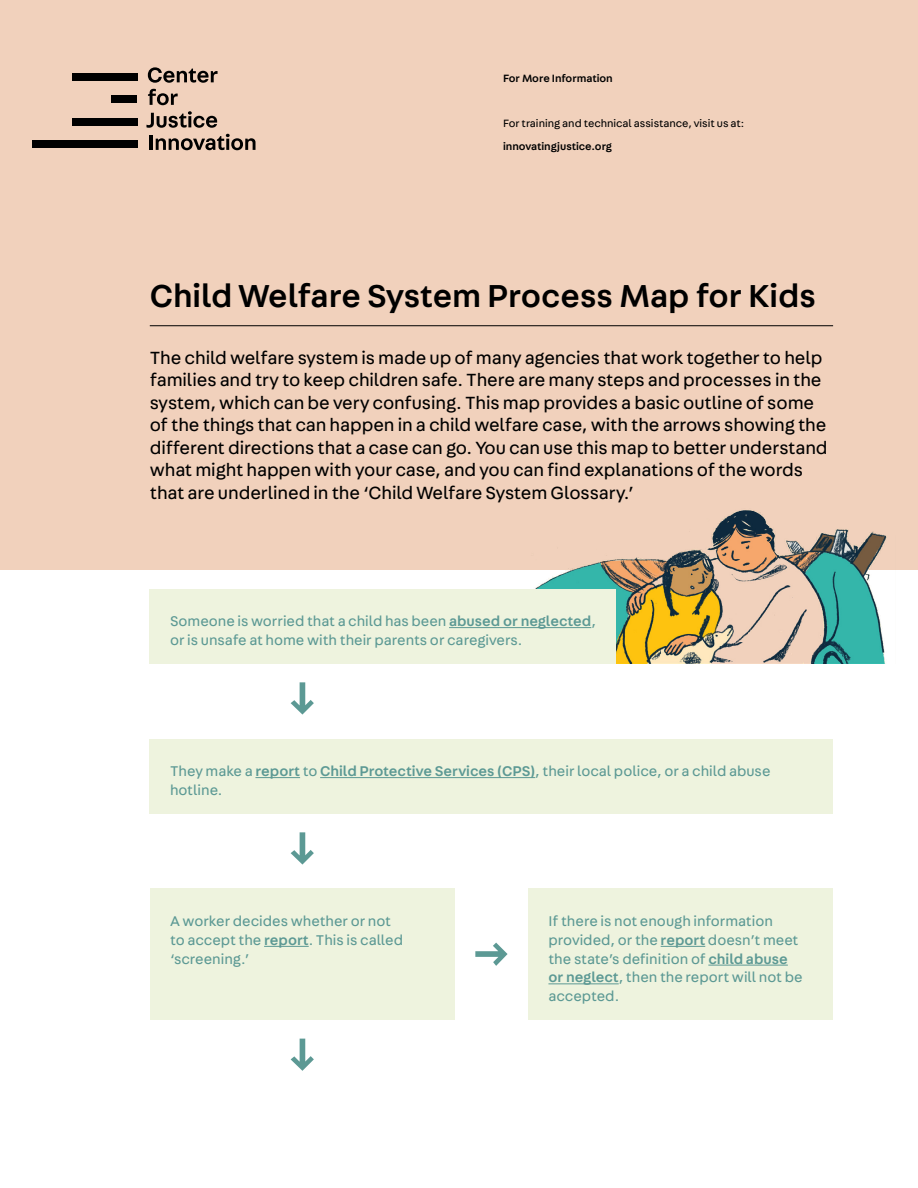
<style>
.page{position:relative;width:918px;height:1188px;background:#fff}
.page>*{position:absolute;margin:0;border:0;box-sizing:border-box;transform-origin:0 0}
.t1{font:500 33.75px "Fabriga";color:#000}
.t2{font:18.75px/22.5px "Fabriga";letter-spacing:-.005em;color:#000}
.t3{font:15px/18.8px "Fabriga";color:#5c9994}
.t4{font:11.25px "Fabriga";color:#000}
.t5{font:500 11.25px "Fabriga";color:#000}
.s1{font-weight:500}
</style>
<div class="page">
<div style="left:0;top:0;width:918px;height:570px;background:#f1d1bc"></div>
<div style="left:150px;top:739px;width:683px;height:75px;background:#eef3de"></div>
<hr style="left:255px;top:777px;width:45px;height:1px;background:#5c9994">
<hr style="left:320px;top:777px;width:215px;height:1px;background:#5c9994">
<div style="left:150px;top:889px;width:305px;height:131px;background:#eef3de"></div>
<hr style="left:264px;top:946px;width:45px;height:1px;background:#5c9994">
<svg style="left:291px;top:682px;width:23px;height:33px"></svg>
<div style="left:528px;top:889px;width:305px;height:131px;background:#eef3de"></div>
<hr style="left:661px;top:946px;width:44px;height:1px;background:#5c9994">
<hr style="left:708px;top:965px;width:80px;height:1px;background:#5c9994">
<hr style="left:548px;top:983px;width:71px;height:1px;background:#5c9994">
<hr style="left:150px;top:325px;width:683px;height:1px;background:#000">
<svg style="left:291px;top:832px;width:23px;height:33px"></svg>
<svg style="left:291px;top:1039px;width:23px;height:32px"></svg>
<svg style="left:475px;top:943px;width:33px;height:23px"></svg>
<img style="left:535px;top:510px;width:352px;height:154px">
<div style="left:150px;top:589px;width:466px;height:75px;background:#eef3de"></div>
<hr style="left:449px;top:627px;width:142px;height:1px;background:#5c9994">
<div style="left:72px;top:73px;width:65px;height:8px;background:#000"></div>
<div style="left:111px;top:95px;width:26px;height:8px;background:#000"></div>
<div style="left:32px;top:140px;width:105px;height:8px;background:#000"></div>
<div style="left:72px;top:118px;width:65px;height:8px;background:#000"></div>
<svg style="left:148px;top:67px;width:70px;height:16px"></svg>
<svg style="left:148px;top:89px;width:30px;height:16px"></svg>
<svg style="left:146px;top:111px;width:71px;height:17px"></svg>
<hr style="left:150px;top:135px;width:3px;height:15px;background:#000">
<svg style="left:156px;top:134px;width:100px;height:16px"></svg>
<p class="t5" style="left:503px;top:71px;width:111px">For More Information</p>
<p class="t4" style="left:503px;top:116px;width:243px">For training and technical assistance, visit us at:</p>
<p class="t5" style="left:503px;top:139px;width:111px">innovatingjustice.org</p>
<h1 class="t1" style="left:150px;top:273px;width:668px">Child Welfare System Process Map for Kids</h1>
<p class="t2" style="left:150px;top:345px;width:679px">The child welfare system is made up of many agencies that work together to help families and try to keep children safe. There are many steps and processes in the system, which can be very confusing. This map provides a basic outline of some of the things that can happen in a child welfare case, with the arrows showing the different directions that a case can go. You can use this map to better understand what might happen with your case, and you can find explanations of the words that are underlined in the ‘Child Welfare System Glossary.’</p>
<p class="t3" style="left:170px;top:611px;width:427px">Someone is worried that a child has been <span class="s1">abused or neglected</span>, or is unsafe at home with their parents or caregivers.</p>
<p class="t3" style="left:170px;top:761px;width:602px">They make a <span class="s1">report</span> to <span class="s1">Child Protective Services (CPS)</span>, their local police, or a child abuse hotline.</p>
<p class="t3" style="left:170px;top:911px;width:235px">A worker decides whether or not to accept the <span class="s1">report</span>. This is called ‘screening.’</p>
<p class="t3" style="left:548px;top:911px;width:256px">If there is not enough information provided, or the <span class="s1">report</span> doesn’t meet the state’s definition of <span class="s1">child abuse or neglect</span>, then the report will not be accepted.</p>
</div>
